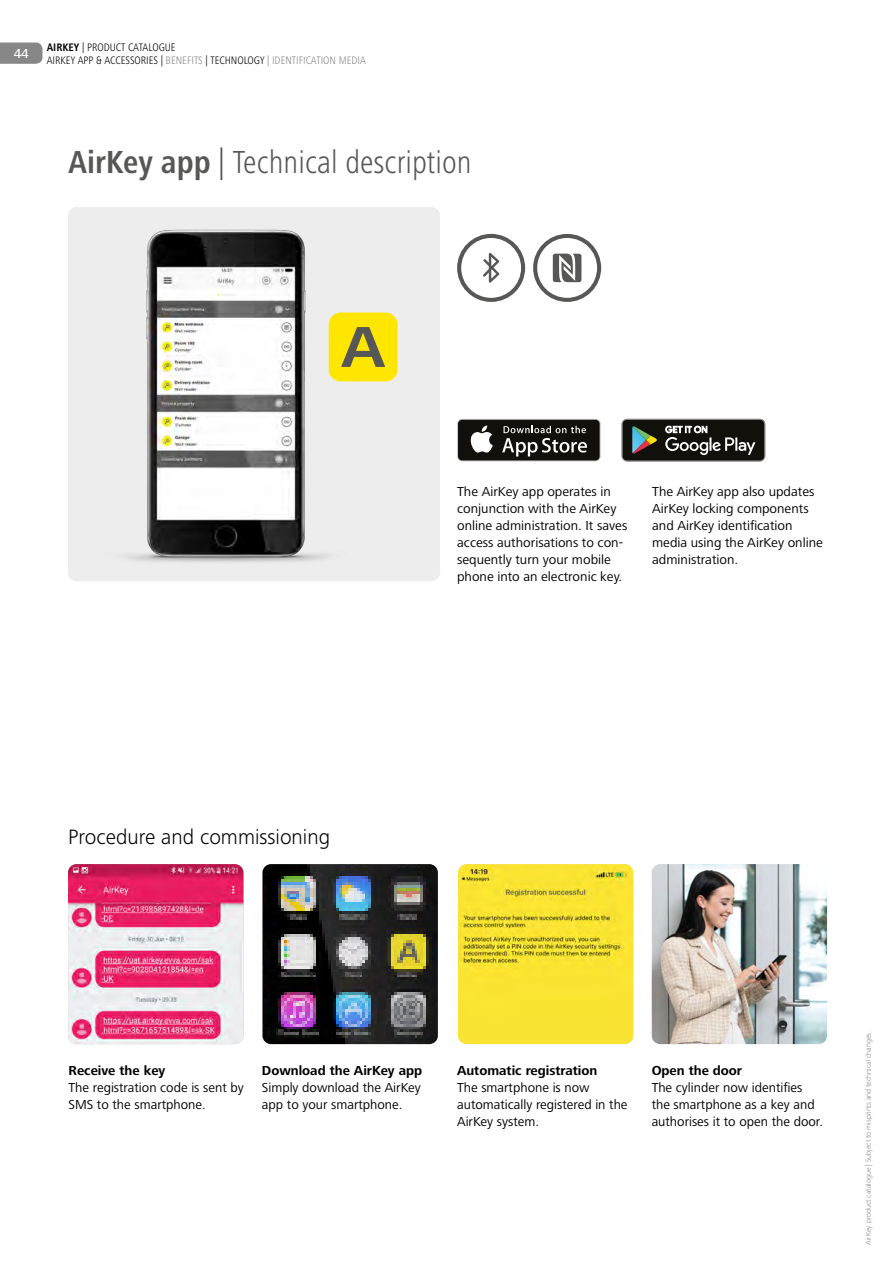
<style>
.page{position:relative;width:893px;height:1263px;background:#fff}
.page>*{position:absolute;margin:0;border:0;box-sizing:border-box;transform-origin:0 0}
.t1{font:300 condensed 33px "Frutiger Next LTCE";color:#575756}
.t2{font:300 21.6px "Frutiger Next LTCE";color:#000}
.t3{font:13.5px/17px "Frutiger Next LTCE";color:#000}
.t4{font:700 13.5px "Frutiger Next LTCE";color:#000}
.t5{font:500 13.5px "Frutiger Next LTCE";color:#fff}
.t6{font:300 condensed 11.25px "Frutiger Next LTCE";color:#000}
.t7{font:300 7.5px "Frutiger Next LTCE";color:#878787}
.s1{font-weight:700}
.s2{color:#878787}
</style>
<div class="page">
<div style="left:68px;top:207px;width:372px;height:374px;background:#ededed;border-radius:9px"></div>
<img style="left:262px;top:864px;width:176px;height:180px">
<svg style="left:457px;top:234px;width:68px;height:68px"></svg>
<svg style="left:533px;top:234px;width:68px;height:68px"></svg>
<img style="left:71px;top:229px;width:316px;height:352px">
<img style="left:458px;top:864px;width:175px;height:180px">
<svg style="left:0;top:43px;width:43px;height:21px"></svg>
<div style="left:329px;top:313px;width:69px;height:68px;background:#ffe600;border-radius:12px"></div>
<svg style="left:341px;top:327px;width:44px;height:40px"></svg>
<svg style="left:622px;top:419px;width:143px;height:42px;background:#393934"></svg>
<svg style="left:457px;top:419px;width:144px;height:42px"></svg>
<div style="left:458px;top:420px;width:142px;height:40px;background:#12100b;border-radius:4px"></div>
<svg style="left:470px;top:425px;width:23px;height:28px"></svg>
<svg style="left:502px;top:426px;width:85px;height:30px"></svg>
<img style="left:68px;top:864px;width:175px;height:180px">
<img style="left:652px;top:864px;width:175px;height:180px">
<p class="t5" style="left:14px;top:46px;width:17px">44</p>
<p class="t6" style="left:47px;top:40px;width:130px"><span class="s1">AIRKEY</span> | PRODUCT CATALOGUE</p>
<p class="t6" style="left:47px;top:54px;width:321px">-AIRKEY APP &amp; ACCESSORIES | <span class="s2">BENEFITS</span> | TECHNOLOGY <span class="s2">| IDENTIFICATION MEDIA</span></p>
<h1 class="t1" style="left:68px;top:143px;width:405px"><span class="s1">AirKey app</span> | Technical description</h1>
<p class="t3" style="left:457px;top:483px;width:172px">The AirKey app operates in conjunction with the AirKey online administration. It saves access authorisations to con&shy;sequently turn your mobile phone into an electronic key.</p>
<p class="t3" style="left:652px;top:483px;width:172px">The AirKey app also updates<br>AirKey locking components and AirKey identification media using the AirKey online administration.</p>
<h2 class="t2" style="left:68px;top:825px;width:264px">Procedure and commissioning</h2>
<p class="t4" style="left:69px;top:1062px;width:98px">Receive the key</p>
<p class="t3" style="left:69px;top:1079px;width:177px">The registration code is sent by<br>SMS to the smartphone.</p>
<p class="t4" style="left:262px;top:1062px;width:162px">Download the AirKey app</p>
<p class="t3" style="left:262px;top:1079px;width:160px">Simply download the AirKey app to your smartphone.</p>
<p class="t4" style="left:457px;top:1062px;width:142px">Automatic registration</p>
<p class="t3" style="left:457px;top:1079px;width:172px">The smartphone is now automatically registered in the<br>AirKey system.</p>
<p class="t4" style="left:652px;top:1062px;width:92px">Open the door</p>
<p class="t3" style="left:652px;top:1079px;width:173px">The cylinder now identifies the smartphone as a key and authorises it to open the door.</p>
<p class="t7" style="left:864px;top:1245px;width:215px;rotate:-90deg">AirKey product catalogue | Subject to misprints and technical changes.</p>
</div>
